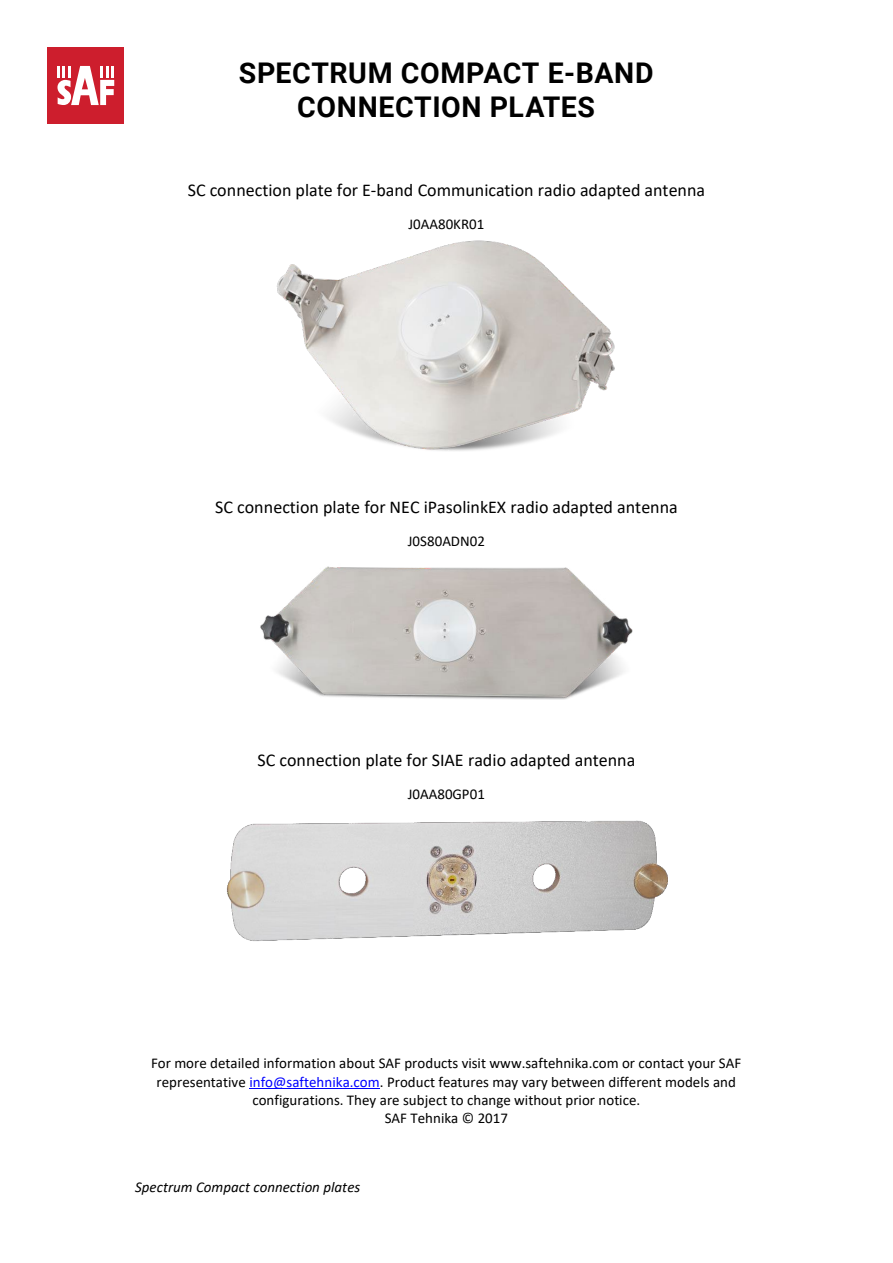
<style>
.page{position:relative;width:893px;height:1263px;background:#fff}
.page>*{position:absolute;margin:0;border:0;box-sizing:border-box;transform-origin:0 0}
.t1{font:700 28.5px/34.3px "Roboto";letter-spacing:.02em;color:#000;text-align:center}
.t2{font:18px "Calibri";color:#000}
.t3{font:15px/18.3px "Calibri";color:#000;text-align:center}
.t4{font:italic 15px "Calibri";letter-spacing:.005em;color:#000}
.s1{color:#00f}
</style>
<div class="page">
<img style="left:260px;top:566px;width:373px;height:134px">
<hr style="left:249px;top:1088px;width:131px;height:1px;background:#00f">
<img style="left:227px;top:820px;width:440px;height:121px">
<img style="left:277px;top:240px;width:338px;height:211px">
<div style="left:47px;top:47px;width:77px;height:77px;background:#cd1e2d"></div>
<svg style="left:57px;top:66px;width:57px;height:39px"></svg>
<h1 class="t1" style="left:239px;top:54px;width:416px">SPECTRUM COMPACT E-BAND<br>CONNECTION PLATES</h1>
<p class="t2" style="left:188px;top:178px;width:519px">SC connection plate for E-band Communication radio adapted antenna</p>
<p class="t3" style="left:408px;top:214px;width:77px">J0AA80KR01</p>
<p class="t2" style="left:215px;top:495px;width:464px">SC connection plate for NEC iPasolinkEX radio adapted antenna</p>
<p class="t3" style="left:408px;top:532px;width:79px">J0S80ADN02</p>
<p class="t2" style="left:258px;top:748px;width:379px">SC connection plate for SIAE radio adapted antenna</p>
<p class="t3" style="left:408px;top:785px;width:79px">J0AA80GP01</p>
<p class="t3" style="left:151px;top:1054px;width:592px">For more detailed information about SAF products visit www.saftehnika.com or contact your SAF representative <span class="s1">info@saftehnika.com</span>. Product features may vary between different models and configurations. They are subject to change without prior notice.<br>SAF Tehnika © 2017</p>
<p class="t4" style="left:135px;top:1177px;width:227px">Spectrum Compact connection plates</p>
</div>
